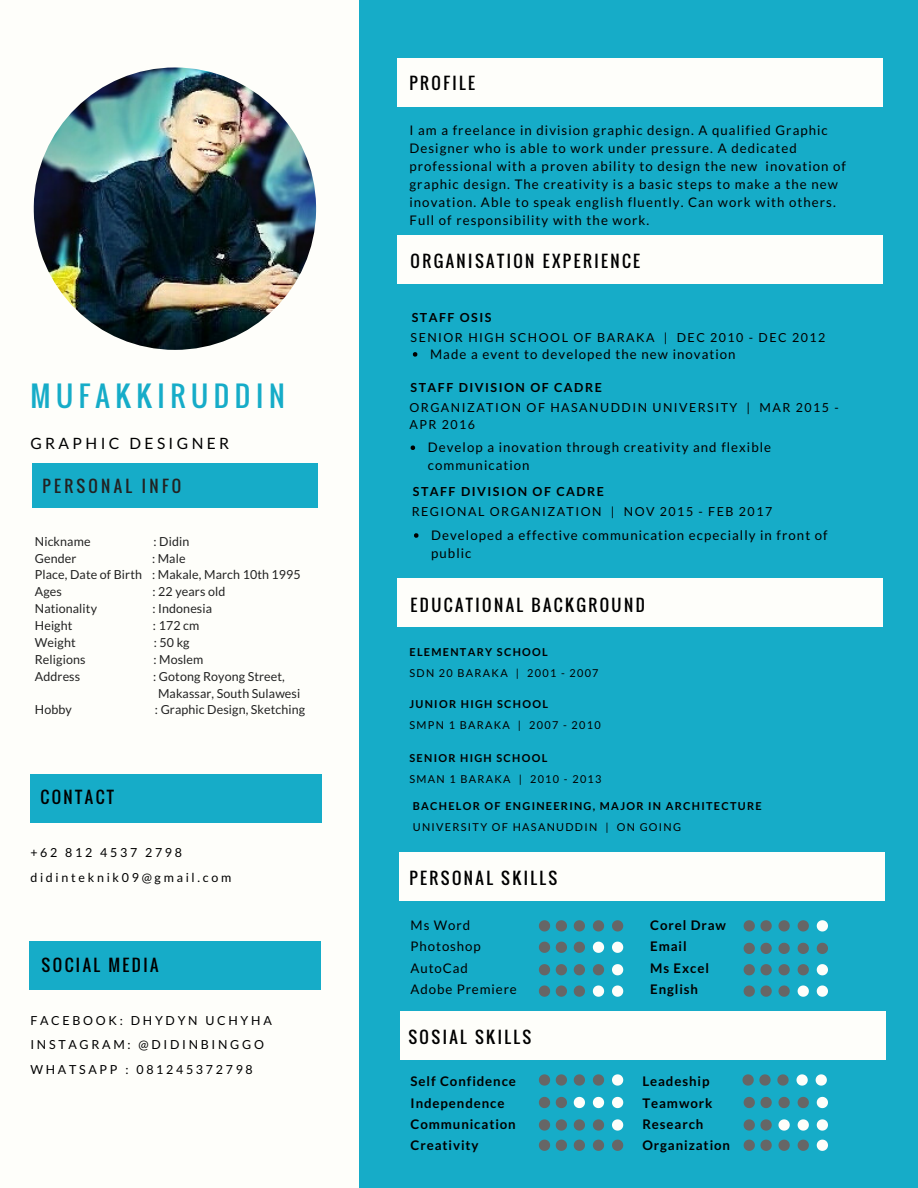
<style>
.page{position:relative;width:918px;height:1188px;background:#16acc8}
.page>*{position:absolute;margin:0;border:0;box-sizing:border-box;transform-origin:0 0}
.t1{font:28.05px "Oswald";letter-spacing:.2em;color:#16acc8}
.t2{font:16.35px "Oswald";letter-spacing:.15em;color:#000}
.t3{font:16.35px "Oswald";letter-spacing:.2em;color:#222}
.t4{font:15.6px "Lato";letter-spacing:.22em;color:#000}
.t5{font:13.2px/18px "Lato";letter-spacing:.08em;color:#000}
.t6{font:700 13.2px/21.3px "Lato";letter-spacing:.07em;color:#000}
.t7{font:12.45px/16.8px "Lato";letter-spacing:.01em;color:#222}
.t8{font:12.45px/16.8px "Lato";letter-spacing:.12em;color:#000}
.t9{font:12.45px/24.8px "Lato";letter-spacing:.22em;color:#000}
.t10{font:700 12.45px "Lato";letter-spacing:.12em;color:#000}
.t11{font:10.95px "Lato";letter-spacing:.12em;color:#000}
.t12{font:700 10.95px "Lato";letter-spacing:.12em;color:#000}
</style>
<div class="page">
<div style="left:401px;top:1011px;width:485px;height:49px;background:#fefefa"></div>
<div style="left:399px;top:853px;width:486px;height:48px;background:#fefefa"></div>
<div style="left:397px;top:578px;width:486px;height:49px;background:#fefefa"></div>
<div style="left:397px;top:235px;width:486px;height:48px;background:#fefefa"></div>
<div style="left:397px;top:58px;width:486px;height:49px;background:#fefefa"></div>
<svg style="left:411px;top:446px;width:4px;height:4px"></svg>
<svg style="left:413px;top:352px;width:4px;height:5px"></svg>
<div style="left:0;top:0;width:359px;height:1188px;background:#fefefa"></div>
<div style="left:29px;top:942px;width:292px;height:48px;background:#16acc8"></div>
<div style="left:30px;top:774px;width:292px;height:48px;background:#16acc8"></div>
<img style="left:34px;top:68px;width:282px;height:282px;border-radius:50%">
<div style="left:33px;top:464px;width:285px;height:44px;background:#16acc8"></div>
<svg style="left:414px;top:533px;width:4px;height:5px"></svg>
<svg style="left:539px;top:1074px;width:11px;height:12px"></svg>
<svg style="left:556px;top:1074px;width:11px;height:12px"></svg>
<svg style="left:574px;top:1074px;width:11px;height:12px"></svg>
<svg style="left:593px;top:1074px;width:11px;height:12px"></svg>
<svg style="left:612px;top:1074px;width:11px;height:12px"></svg>
<svg style="left:539px;top:1097px;width:11px;height:11px"></svg>
<svg style="left:556px;top:1097px;width:11px;height:11px"></svg>
<svg style="left:574px;top:1097px;width:11px;height:11px"></svg>
<svg style="left:593px;top:1097px;width:11px;height:11px"></svg>
<svg style="left:612px;top:1097px;width:11px;height:11px"></svg>
<svg style="left:539px;top:1119px;width:11px;height:12px"></svg>
<svg style="left:556px;top:1119px;width:11px;height:12px"></svg>
<svg style="left:574px;top:1119px;width:11px;height:12px"></svg>
<svg style="left:593px;top:1119px;width:11px;height:12px"></svg>
<svg style="left:612px;top:1119px;width:11px;height:12px"></svg>
<svg style="left:539px;top:1140px;width:11px;height:11px"></svg>
<svg style="left:556px;top:1140px;width:11px;height:11px"></svg>
<svg style="left:574px;top:1140px;width:11px;height:11px"></svg>
<svg style="left:593px;top:1140px;width:11px;height:11px"></svg>
<svg style="left:612px;top:1140px;width:11px;height:11px"></svg>
<svg style="left:742px;top:1074px;width:29px;height:12px"></svg>
<svg style="left:777px;top:1074px;width:12px;height:12px"></svg>
<svg style="left:796px;top:1074px;width:12px;height:12px"></svg>
<svg style="left:816px;top:1074px;width:11px;height:12px"></svg>
<svg style="left:744px;top:1097px;width:28px;height:11px"></svg>
<svg style="left:778px;top:1097px;width:12px;height:11px"></svg>
<svg style="left:798px;top:1097px;width:11px;height:11px"></svg>
<svg style="left:817px;top:1097px;width:11px;height:11px"></svg>
<svg style="left:744px;top:1119px;width:28px;height:12px"></svg>
<svg style="left:778px;top:1119px;width:12px;height:12px"></svg>
<svg style="left:798px;top:1119px;width:11px;height:12px"></svg>
<svg style="left:817px;top:1119px;width:11px;height:12px"></svg>
<svg style="left:744px;top:1140px;width:28px;height:11px"></svg>
<svg style="left:778px;top:1140px;width:12px;height:11px"></svg>
<svg style="left:798px;top:1140px;width:11px;height:11px"></svg>
<svg style="left:817px;top:1140px;width:11px;height:11px"></svg>
<svg style="left:744px;top:920px;width:28px;height:12px"></svg>
<svg style="left:778px;top:920px;width:12px;height:12px"></svg>
<svg style="left:798px;top:920px;width:11px;height:12px"></svg>
<svg style="left:817px;top:920px;width:11px;height:12px"></svg>
<svg style="left:744px;top:943px;width:28px;height:11px"></svg>
<svg style="left:778px;top:943px;width:12px;height:11px"></svg>
<svg style="left:798px;top:943px;width:11px;height:11px"></svg>
<svg style="left:817px;top:943px;width:11px;height:11px"></svg>
<svg style="left:744px;top:964px;width:28px;height:11px"></svg>
<svg style="left:778px;top:964px;width:12px;height:11px"></svg>
<svg style="left:798px;top:964px;width:11px;height:11px"></svg>
<svg style="left:817px;top:964px;width:11px;height:11px"></svg>
<svg style="left:744px;top:986px;width:28px;height:11px"></svg>
<svg style="left:778px;top:986px;width:12px;height:11px"></svg>
<svg style="left:798px;top:986px;width:11px;height:11px"></svg>
<svg style="left:817px;top:986px;width:11px;height:11px"></svg>
<svg style="left:539px;top:920px;width:11px;height:12px"></svg>
<svg style="left:556px;top:920px;width:11px;height:12px"></svg>
<svg style="left:574px;top:920px;width:11px;height:12px"></svg>
<svg style="left:593px;top:920px;width:11px;height:12px"></svg>
<svg style="left:612px;top:920px;width:11px;height:12px"></svg>
<svg style="left:539px;top:942px;width:11px;height:11px"></svg>
<svg style="left:556px;top:942px;width:11px;height:11px"></svg>
<svg style="left:574px;top:942px;width:11px;height:11px"></svg>
<svg style="left:593px;top:942px;width:11px;height:11px"></svg>
<svg style="left:612px;top:942px;width:11px;height:11px"></svg>
<svg style="left:539px;top:964px;width:11px;height:11px"></svg>
<svg style="left:556px;top:964px;width:11px;height:11px"></svg>
<svg style="left:574px;top:964px;width:11px;height:11px"></svg>
<svg style="left:593px;top:964px;width:11px;height:11px"></svg>
<svg style="left:612px;top:964px;width:11px;height:11px"></svg>
<svg style="left:539px;top:986px;width:11px;height:11px"></svg>
<svg style="left:556px;top:986px;width:11px;height:11px"></svg>
<svg style="left:574px;top:986px;width:11px;height:11px"></svg>
<svg style="left:593px;top:986px;width:11px;height:11px"></svg>
<svg style="left:612px;top:986px;width:11px;height:11px"></svg>
<h1 class="t1" style="left:30px;top:375px;width:256px">MUFAKKIRUDDIN</h1>
<p class="t4" style="left:30px;top:433px;width:200px">GRAPHIC DESIGNER</p>
<p class="t3" style="left:43px;top:473px;width:140px">PERSONAL INFO</p>
<p class="t7" style="left:35px;top:532px;width:57px">Nickname</p>
<p class="t7" style="left:153px;top:532px;width:37px">: Didin</p>
<p class="t7" style="left:35px;top:549px;width:43px">Gender</p>
<p class="t7" style="left:35px;top:549px;width:267px;text-indent:117px">: Male<br>Place, Date of Birth : Makale, March 10th 1995<br>Ages</p>
<p class="t7" style="left:153px;top:583px;width:74px">: 22 years old</p>
<p class="t7" style="left:35px;top:600px;width:64px">Nationality</p>
<p class="t7" style="left:152px;top:600px;width:61px">: Indonesia</p>
<p class="t7" style="left:35px;top:617px;width:39px">Height</p>
<p class="t7" style="left:153px;top:617px;width:48px">: 172 cm</p>
<p class="t7" style="left:35px;top:634px;width:42px">Weight</p>
<p class="t7" style="left:154px;top:634px;width:37px">:50kg</p>
<p class="t7" style="left:35px;top:651px;width:52px">Religions</p>
<p class="t7" style="left:153px;top:651px;width:51px">: Moslem</p>
<p class="t7" style="left:35px;top:667px;width:47px">Address</p>
<p class="t7" style="left:158px;top:667px;width:144px;text-indent:-5px">: Gotong Royong Street,<br>Makassar, South Sulawesi</p>
<p class="t7" style="left:35px;top:701px;width:39px">Hobby</p>
<p class="t7" style="left:155px;top:701px;width:152px">: Graphic Design, Sketching</p>
<p class="t2" style="left:40px;top:785px;width:75px">CONTACT</p>
<p class="t9" style="left:30px;top:840px;width:202px">+62 812 4537 2798 didinteknik09@gmail.com</p>
<p class="t2" style="left:42px;top:952px;width:118px">SOCIAL MEDIA</p>
<p class="t9" style="left:30px;top:1007px;width:243px">FACEBOOK: DHYDYN UCHYHA<br>INSTAGRAM: @DIDINBINGGO<br>WHATSAPP : 081245372798</p>
<p class="t2" style="left:409px;top:70px;width:67px">PROFILE</p>
<p class="t5" style="left:409px;top:121px;width:438px">I am a freelance in division graphic design. A qualified Graphic Designer who is able to work under pressure. A dedicated professional with a proven ability to design the new inovation of graphic design. The creativity is a basic steps to make a the new inovation. Able to speak english fluently. Can work with others.<br>Full of responsibility with the work.</p>
<p class="t2" style="left:411px;top:248px;width:231px">ORGANISATION EXPERIENCE</p>
<p class="t10" style="left:412px;top:309px;width:81px">STAFF OSIS</p>
<p class="t8" style="left:411px;top:329px;width:416px">SENIOR HIGH SCHOOL OF BARAKA | DEC 2010 - DEC 2012</p>
<p class="t5" style="left:430px;top:345px;width:307px">Made a event to developed the new inovation</p>
<p class="t10" style="left:411px;top:379px;width:193px">STAFF DIVISION OF CADRE</p>
<p class="t8" style="left:409px;top:399px;width:431px">ORGANIZATION OF HASANUDDIN UNIVERSITY | MAR 2015 -<br>APR 2016</p>
<p class="t5" style="left:428px;top:438px;width:345px">Develop a inovation through creativity and flexible communication</p>
<p class="t10" style="left:413px;top:484px;width:193px">STAFF DIVISION OF CADRE</p>
<p class="t5" style="left:431px;top:526px;width:398px">Developed a effective communication ecpecially in front of public</p>
<p class="t8" style="left:412px;top:503px;width:362px">REGIONAL ORGANIZATION | NOV 2015 - FEB 2017</p>
<p class="t2" style="left:411px;top:592px;width:236px">EDUCATIONAL BACKGROUND</p>
<p class="t12" style="left:409px;top:645px;width:140px">ELEMENTARY SCHOOL</p>
<p class="t11" style="left:409px;top:666px;width:191px">SDN 20 BARAKA | 2001 - 2007</p>
<p class="t12" style="left:409px;top:697px;width:140px">JUNIOR HIGH SCHOOL</p>
<p class="t11" style="left:409px;top:718px;width:193px">SMPN 1 BARAKA | 2007 - 2010</p>
<p class="t12" style="left:409px;top:751px;width:139px">SENIOR HIGH SCHOOL</p>
<p class="t11" style="left:409px;top:772px;width:194px">SMAN 1 BARAKA | 2010 - 2013</p>
<p class="t12" style="left:413px;top:799px;width:350px">BACHELOR OF ENGINEERING, MAJOR IN ARCHITECTURE</p>
<p class="t11" style="left:413px;top:821px;width:270px">UNIVERSITY OF HASANUDDIN | ON GOING</p>
<p class="t2" style="left:409px;top:866px;width:149px">PERSONAL SKILLS</p>
<p class="t5" style="left:411px;top:914px;width:108px;line-height:21.3px">Ms Word<br>Photoshop<br>AutoCad<br>Adobe Premiere</p>
<p class="t6" style="left:650px;top:914px;width:77px">Corel Draw<br>Email<br>Ms Excel<br>English</p>
<p class="t2" style="left:408px;top:1024px;width:124px">SOSIAL SKILLS</p>
<p class="t6" style="left:411px;top:1070px;width:107px">Self Confidence<br>Independence<br>Communication<br>Creativity</p>
<p class="t6" style="left:642px;top:1070px;width:89px">Leadeship<br>Teamwork<br>Research<br>Organization</p>
</div>
